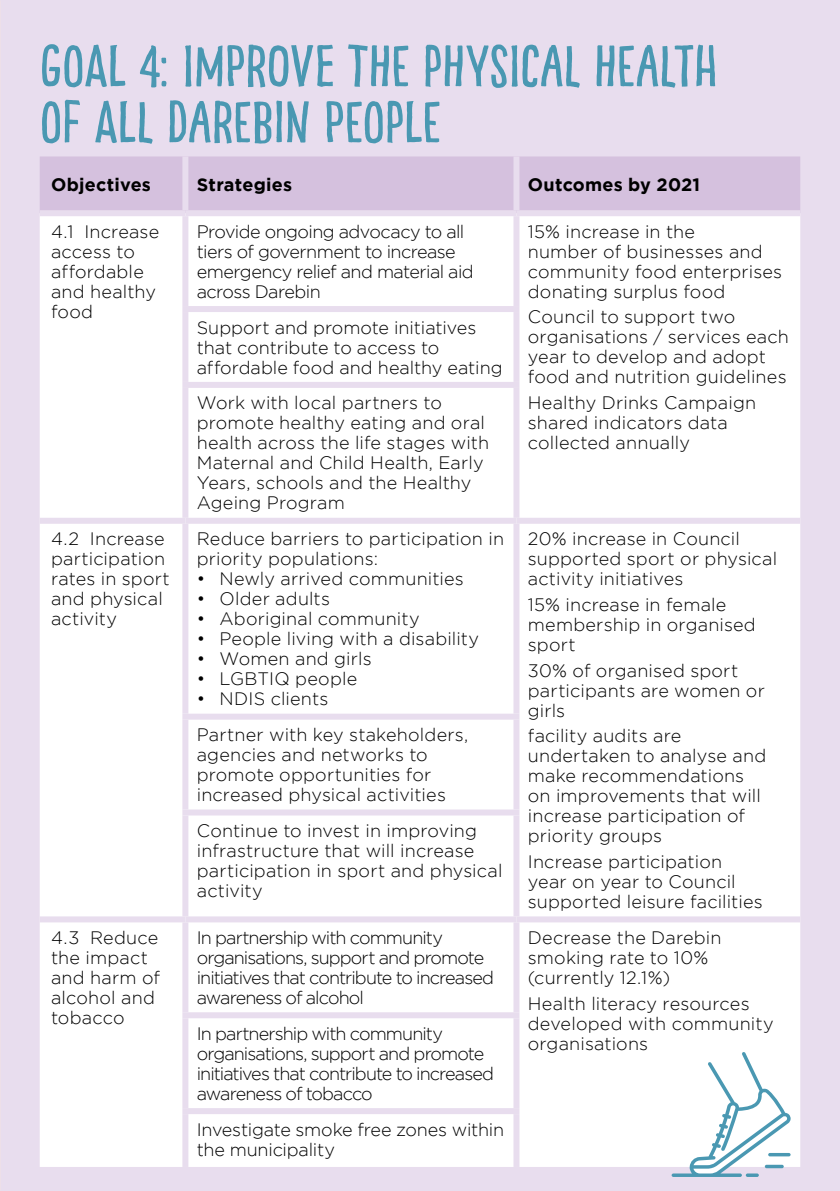
<style>
.page{position:relative;width:840px;height:1191px;background:#fff}
.page>*{position:absolute;margin:0;border:0;box-sizing:border-box;transform-origin:0 0}
.t1{font:58px/56px "Pinto NO 01";letter-spacing:-.005em;color:#4a98b2}
.t2{font:300 18px/20px "Gotham";letter-spacing:.005em;color:#000}
.t3{font:300 18px/20px "Gotham";letter-spacing:-.055em;color:#000}
.t4{font:300 18px/20px "Gotham";letter-spacing:-.03em;color:#000}
.t5{font:300 18px/20px "Gotham";letter-spacing:-.015em;color:#000}
.t6{font:700 18px "Gotham";letter-spacing:.01em;color:#000}
</style>
<div class="page">
<div style="left:0;top:0;width:839px;height:1191px;background:#e8ddee"></div>
<div style="left:40px;top:156px;width:759px;height:54px;background:#d5c1de"></div>
<div style="left:40px;top:216px;width:759px;height:951px;background:#fff"></div>
<div style="left:182px;top:216px;width:6px;height:90px;background:#e8ddee"></div>
<div style="left:513px;top:216px;width:6px;height:90px;background:#e8ddee"></div>
<div style="left:182px;top:306px;width:337px;height:6px;background:#e8ddee"></div>
<div style="left:182px;top:312px;width:6px;height:70px;background:#e8ddee"></div>
<div style="left:513px;top:312px;width:6px;height:70px;background:#e8ddee"></div>
<div style="left:182px;top:382px;width:337px;height:6px;background:#e8ddee"></div>
<div style="left:182px;top:388px;width:6px;height:130px;background:#e8ddee"></div>
<div style="left:513px;top:388px;width:6px;height:130px;background:#e8ddee"></div>
<div style="left:40px;top:518px;width:145px;height:6px;background:#e8ddee"></div>
<div style="left:185px;top:518px;width:331px;height:6px;background:#e8ddee"></div>
<div style="left:182px;top:524px;width:6px;height:189px;background:#e8ddee"></div>
<div style="left:516px;top:518px;width:283px;height:6px;background:#e8ddee"></div>
<div style="left:513px;top:524px;width:6px;height:189px;background:#e8ddee"></div>
<div style="left:182px;top:713px;width:337px;height:6px;background:#e8ddee"></div>
<div style="left:182px;top:719px;width:6px;height:90px;background:#e8ddee"></div>
<div style="left:513px;top:719px;width:6px;height:90px;background:#e8ddee"></div>
<div style="left:182px;top:809px;width:337px;height:6px;background:#e8ddee"></div>
<div style="left:182px;top:815px;width:6px;height:101px;background:#e8ddee"></div>
<div style="left:513px;top:815px;width:6px;height:101px;background:#e8ddee"></div>
<div style="left:40px;top:916px;width:145px;height:6px;background:#e8ddee"></div>
<div style="left:185px;top:916px;width:331px;height:6px;background:#e8ddee"></div>
<div style="left:182px;top:922px;width:6px;height:90px;background:#e8ddee"></div>
<div style="left:516px;top:916px;width:283px;height:6px;background:#e8ddee"></div>
<div style="left:513px;top:922px;width:6px;height:90px;background:#e8ddee"></div>
<div style="left:182px;top:1012px;width:337px;height:6px;background:#e8ddee"></div>
<div style="left:182px;top:1018px;width:6px;height:90px;background:#e8ddee"></div>
<div style="left:513px;top:1018px;width:6px;height:90px;background:#e8ddee"></div>
<div style="left:182px;top:1108px;width:337px;height:6px;background:#e8ddee"></div>
<div style="left:182px;top:1114px;width:6px;height:53px;background:#e8ddee"></div>
<div style="left:513px;top:1114px;width:6px;height:53px;background:#e8ddee"></div>
<div style="left:182px;top:156px;width:6px;height:54px;background:#e8ddee"></div>
<div style="left:513px;top:156px;width:6px;height:54px;background:#e8ddee"></div>
<svg style="left:671px;top:1051px;width:119px;height:126px;background:#e4eef3"></svg>
<svg style="left:745px;top:1173px;width:13px;height:4px"></svg>
<svg style="left:764px;top:1164px;width:19px;height:4px"></svg>
<hr style="left:767px;top:1153px;width:23px;height:3px;background:#4a98b2;border-radius:2px">
<h1 class="t1" style="left:40px;top:39px;width:679px">GOAL 4: IMPROVE THE PHYSICAL HEALTH<br>OF ALL DAREBIN PEOPLE</h1>
<p class="t6" style="left:51px;top:175px;width:101px">Objectives</p>
<p class="t6" style="left:197px;top:175px;width:97px">Strategies</p>
<p class="t6" style="left:527px;top:175px;width:174px">Outcomes by 2021</p>
<p class="t2" style="left:51px;top:221px;width:110px">4.1 Increase access to affordable and healthy food</p>
<p class="t4" style="left:197px;top:221px;width:278px">Provide ongoing advocacy to all tiers of government to increase emergency relief and material aid across Darebin</p>
<p class="t2" style="left:527px;top:221px;width:256px">15% increase in the<br>number of businesses and community food enterprises donating surplus food</p>
<p class="t2" style="left:527px;top:307px;width:262px">Council to support two organisations / services each year to develop and adopt food and nutrition guidelines</p>
<p class="t2" style="left:527px;top:392px;width:230px">Healthy Drinks Campaign shared indicators data collected annually</p>
<p class="t2" style="left:197px;top:317px;width:307px">Support and promote initiatives that contribute to access to affordable food and healthy eating</p>
<p class="t2" style="left:197px;top:393px;width:294px">Work with local partners to promote healthy eating and oral health across the life stages with<br>Maternal and Child Health, Early<br>Years, schools and the Healthy<br>Ageing Program</p>
<p class="t2" style="left:51px;top:528px;width:120px">4.2 Increase participation rates in sport and physical activity</p>
<p class="t2" style="left:197px;top:528px;width:308px">Reduce barriers to participation in priority populations:</p>
<p class="t2" style="left:197px;top:568px;width:268px">• Newly arrived communities</p>
<p class="t2" style="left:197px;top:588px;width:135px">• Older adults</p>
<p class="t2" style="left:197px;top:608px;width:224px">• Aboriginal community</p>
<p class="t2" style="left:197px;top:628px;width:284px">• People living with a disability</p>
<p class="t2" style="left:197px;top:648px;width:176px">• Women and girls</p>
<p class="t2" style="left:197px;top:668px;width:162px">• LGBTIQ people</p>
<p class="t2" style="left:197px;top:688px;width:133px">• NDIS clients</p>
<p class="t2" style="left:197px;top:724px;width:273px">Partner with key stakeholders, agencies and networks to promote opportunities for increased physical activities</p>
<p class="t2" style="left:197px;top:820px;width:307px">Continue to invest in improving infrastructure that will increase participation in sport and physical activity</p>
<p class="t2" style="left:527px;top:528px;width:251px">20% increase in Council supported sport or physical activity initiatives</p>
<p class="t2" style="left:527px;top:594px;width:229px">15% increase in female membership in organised sport</p>
<p class="t2" style="left:527px;top:660px;width:238px">30% of organised sport participants are women or girls</p>
<p class="t2" style="left:527px;top:725px;width:240px">facility audits are undertaken to analyse and make recommendations on improvements that will increase participation of priority groups</p>
<p class="t2" style="left:527px;top:851px;width:236px">Increase participation year on year to Council supported leisure facilities</p>
<p class="t2" style="left:51px;top:927px;width:110px">4.3 Reduce the impact and harm of alcohol and tobacco</p>
<p class="t3" style="left:197px;top:927px;width:298px">In partnership with community organisations, support and promote initiatives that contribute to increased awareness of alcohol</p>
<p class="t2" style="left:527px;top:927px;width:195px">Decrease the Darebin smoking rate to 10% (currently 12.1%)</p>
<p class="t2" style="left:527px;top:993px;width:247px">Health literacy resources developed with community organisations</p>
<p class="t3" style="left:197px;top:1023px;width:298px">In partnership with community organisations, support and promote initiatives that contribute to increased awareness of tobacco</p>
<p class="t5" style="left:197px;top:1119px;width:309px">Investigate smoke free zones within the municipality</p>
</div>
